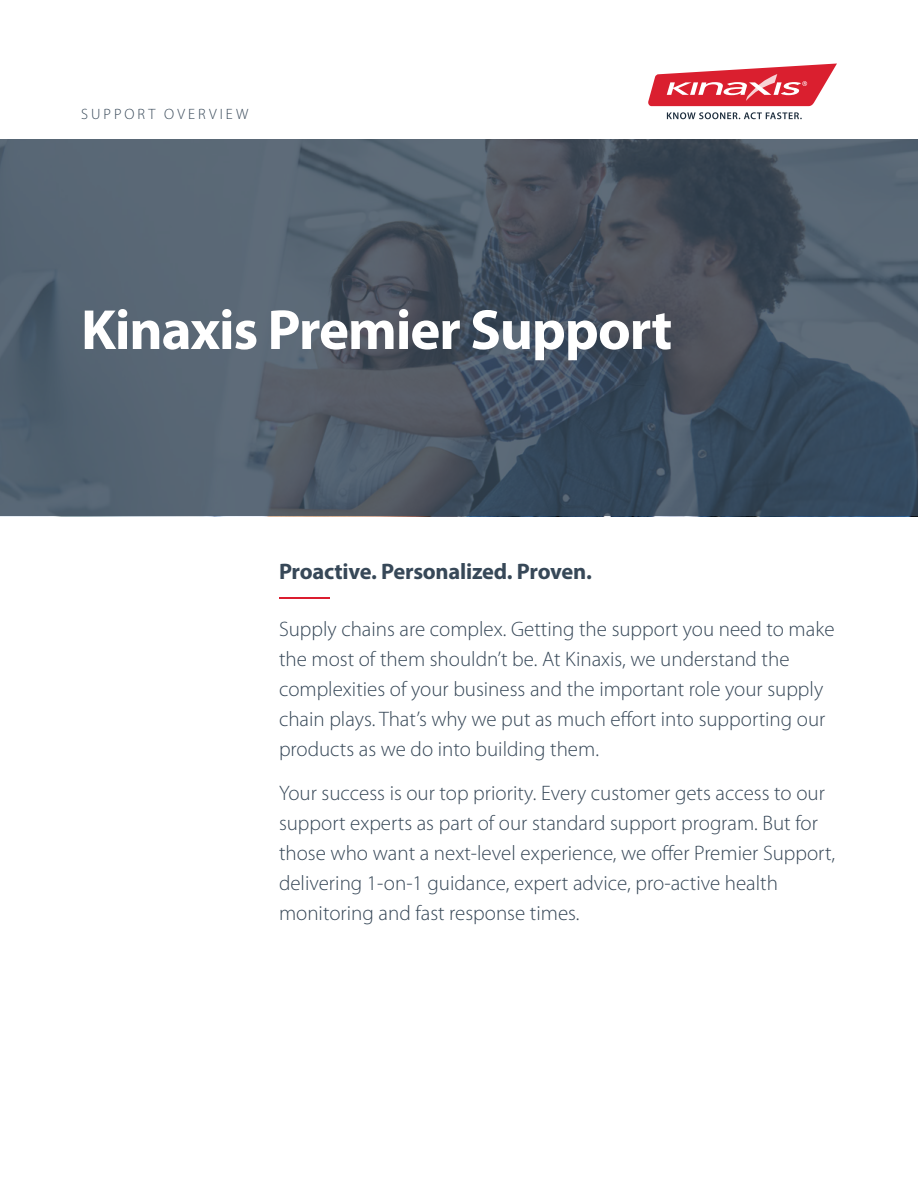
<style>
.page{position:relative;width:918px;height:1188px;background:#fff}
.page>*{position:absolute;margin:0;border:0;box-sizing:border-box;transform-origin:0 0}
.t1{font:700 57px "Myriad Pro";letter-spacing:-.02em;color:#fff}
.t2{font:700 22.5px "Myriad Pro";letter-spacing:-.01em;color:#374858}
.t3{font:300 21px/30px "Myriad Pro";color:#374858}
.t4{font:300 15px "Myriad Pro";letter-spacing:.2em;color:#374858}
</style>
<div class="page">
<svg style="left:0;top:139px;width:918px;height:377px;background:#4c5967"></svg>
<svg style="left:648px;top:64px;width:189px;height:42px"></svg>
<svg style="left:667px;top:112px;width:135px;height:7px"></svg>
<hr style="left:279px;top:597px;width:51px;height:1px;background:#db1d2f">
<p class="t4" style="left:81px;top:106px;width:169px">SUPPORT OVERVIEW</p>
<h1 class="t1" style="left:81px;top:293px;width:593px">Kinaxis Premier Support</h1>
<p class="t2" style="left:279px;top:557px;width:315px">Proactive. Personalized. Proven.</p>
<p class="t3" style="left:279px;top:614px;width:557px">Supply chains are complex. Getting the support you need to make the most of them shouldn’t be. At Kinaxis, we understand the complexities of your business and the important role your supply chain plays. That’s why we put as much effort into supporting our products as we do into building them.</p>
<p class="t3" style="left:279px;top:778px;width:558px">Your success is our top priority. Every customer gets access to our support experts as part of our standard support program. But for those who want a next-level experience, we offer Premier Support, delivering 1-on-1 guidance, expert advice, pro-active health monitoring and fast response times.</p>
</div>
